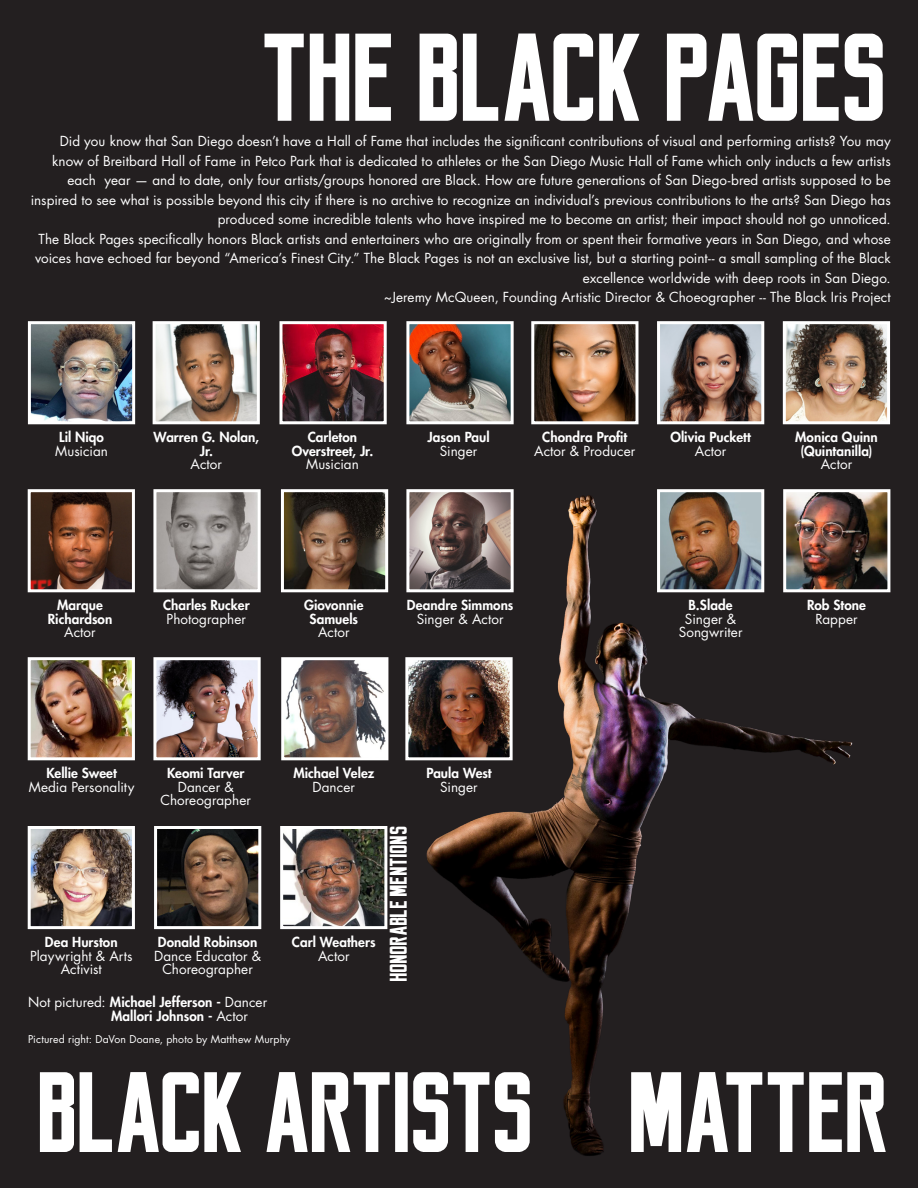
<style>
.page{position:relative;width:918px;height:1188px;background:#231f20}
.page>*{position:absolute;margin:0;border:0;box-sizing:border-box;transform-origin:0 0}
.t1{font:700 124.5px "Reckoner";letter-spacing:-.015em;color:#fff}
.t2{font:700 114px "Reckoner";letter-spacing:-.015em;color:#fff}
.t3{font:700 24px "Reckoner";color:#fff}
.copy_v2{font:13.5px/19.5px "Futura Std";letter-spacing:.005em;color:#fff;text-align:center}
.copy_v2-2{font:800 13.5px/13.5px "Futura Std";letter-spacing:.005em;color:#fff;text-align:center}
.copy_v2-3{font:10.5px "Futura Std";letter-spacing:.015em;color:#fff}
.s1{font-weight:800}
.s2{font-weight:400}
</style>
<div class="page">
<img style="left:32px;top:325px;width:99px;height:95px">
<div style="left:28px;top:321px;width:107px;height:103px;border:3px solid #fff"></div>
<img style="left:157px;top:325px;width:99px;height:95px">
<div style="left:153px;top:321px;width:107px;height:103px;border:3px solid #fff"></div>
<img style="left:283px;top:325px;width:100px;height:95px">
<div style="left:279px;top:321px;width:108px;height:103px;border:3px solid #fff"></div>
<img style="left:410px;top:325px;width:100px;height:95px">
<div style="left:406px;top:321px;width:108px;height:103px;border:3px solid #fff"></div>
<img style="left:535px;top:325px;width:99px;height:95px">
<div style="left:531px;top:321px;width:107px;height:103px;border:3px solid #fff"></div>
<img style="left:661px;top:325px;width:99px;height:95px">
<div style="left:657px;top:321px;width:107px;height:103px;border:3px solid #fff"></div>
<img style="left:787px;top:325px;width:99px;height:95px">
<div style="left:783px;top:321px;width:107px;height:103px;border:3px solid #fff"></div>
<img style="left:410px;top:493px;width:9px;height:95px">
<div style="left:406px;top:489px;width:108px;height:103px;border:3px solid #fff"></div>
<img style="left:32px;top:493px;width:99px;height:95px">
<div style="left:28px;top:489px;width:107px;height:103px;border:3px solid #fff"></div>
<img style="left:157px;top:493px;width:100px;height:95px">
<div style="left:153px;top:489px;width:108px;height:103px;border:3px solid #fff"></div>
<img style="left:285px;top:493px;width:99px;height:95px">
<div style="left:281px;top:489px;width:107px;height:103px;border:3px solid #fff"></div>
<img style="left:860px;top:493px;width:26px;height:95px">
<div style="left:783px;top:489px;width:107px;height:103px;border:3px solid #fff"></div>
<img style="left:32px;top:661px;width:99px;height:95px">
<div style="left:28px;top:657px;width:107px;height:103px;border:3px solid #fff"></div>
<img style="left:157px;top:661px;width:100px;height:95px">
<div style="left:153px;top:657px;width:108px;height:103px;border:3px solid #fff"></div>
<img style="left:285px;top:661px;width:99px;height:95px">
<div style="left:281px;top:657px;width:107px;height:103px;border:3px solid #fff"></div>
<img style="left:409px;top:661px;width:10px;height:95px">
<div style="left:405px;top:657px;width:108px;height:103px;border:3px solid #fff"></div>
<img style="left:32px;top:830px;width:99px;height:95px">
<div style="left:28px;top:826px;width:107px;height:103px;border:3px solid #fff"></div>
<img style="left:158px;top:830px;width:99px;height:95px">
<div style="left:154px;top:826px;width:107px;height:103px;border:3px solid #fff"></div>
<img style="left:419px;top:489px;width:441px;height:673px">
<img style="left:284px;top:830px;width:99px;height:95px">
<div style="left:280px;top:826px;width:107px;height:103px;border:3px solid #fff"></div>
<p class="t1" style="left:265px;top:22px;width:628px">THE BLACK PAGES</p>
<p class="copy_v2" style="left:31px;top:132px;width:861px;text-align:right">Did you know that San Diego doesn’t have a Hall of Fame that includes the significant contributions of visual and performing artists? You may know of Breitbard Hall of Fame in Petco Park that is dedicated to athletes or the San Diego Music Hall of Fame which only inducts a few artists each year — and to date, only four artists/groups honored are Black. How are future generations of San Diego-bred artists supposed to be inspired to see what is possible beyond this city if there is no archive to recognize an individual’s previous contributions to the arts? San Diego has produced some incredible talents who have inspired me to become an artist; their impact should not go unnoticed.</p>
<p class="copy_v2" style="left:35px;top:229px;width:857px;text-align:right">The Black Pages specifically honors Black artists and entertainers who are originally from or spent their formative years in San Diego, and whose voices have echoed far beyond “America’s Finest City.” The Black Pages is not an exclusive list, but a starting point-- a small sampling of the Black excellence worldwide with deep roots in San Diego.</p>
<p class="copy_v2" style="left:384px;top:288px;width:508px">~Jeremy McQueen, Founding Artistic Director &amp; Choeographer -- The Black Iris Project</p>
<p class="copy_v2-2" style="left:59px;top:431px;width:46px">Lil Niqo</p>
<p class="copy_v2" style="left:55px;top:441px;width:54px">Musician</p>
<p class="copy_v2-2" style="left:154px;top:431px;width:107px">Warren G. Nolan,<br>Jr.</p>
<p class="copy_v2" style="left:191px;top:455px;width:33px">Actor</p>
<p class="copy_v2-2" style="left:292px;top:431px;width:83px">Carleton<br>Overstreet, Jr.</p>
<p class="copy_v2" style="left:306px;top:455px;width:54px">Musician</p>
<p class="copy_v2-2" style="left:428px;top:431px;width:64px">Jason Paul</p>
<p class="copy_v2" style="left:440px;top:441px;width:39px">Singer</p>
<p class="copy_v2-2" style="left:542px;top:431px;width:86px">Chondra Profit</p>
<p class="copy_v2" style="left:534px;top:441px;width:103px">Actor &amp; Producer</p>
<p class="copy_v2-2" style="left:670px;top:431px;width:82px">Olivia Puckett</p>
<p class="copy_v2" style="left:695px;top:441px;width:33px">Actor</p>
<p class="copy_v2-2" style="left:795px;top:431px;width:84px">Monica Quinn (Quintanilla)</p>
<p class="copy_v2" style="left:821px;top:455px;width:33px">Actor</p>
<p class="copy_v2-2" style="left:48px;top:599px;width:66px">Marque<br>Richardson</p>
<p class="copy_v2" style="left:64px;top:623px;width:33px">Actor</p>
<p class="copy_v2-2" style="left:163px;top:599px;width:88px">Charles Rucker</p>
<p class="copy_v2" style="left:167px;top:609px;width:81px">Photographer</p>
<p class="copy_v2-2" style="left:304px;top:599px;width:61px">Giovonnie<br>Samuels</p>
<p class="copy_v2" style="left:318px;top:623px;width:33px">Actor</p>
<p class="copy_v2-2" style="left:407px;top:599px;width:108px">Deandre Simmons</p>
<p class="copy_v2" style="left:417px;top:609px;width:88px">Singer &amp; Actor</p>
<p class="copy_v2-2" style="left:46px;top:767px;width:72px">Kellie Sweet</p>
<p class="copy_v2" style="left:29px;top:777px;width:107px">Media Personality</p>
<p class="copy_v2-2" style="left:167px;top:767px;width:79px">Keomi Tarver</p>
<p class="copy_v2" style="left:161px;top:780px;width:92px;line-height:13.5px">Dancer &amp;<br>Choreographer</p>
<p class="copy_v2-2" style="left:293px;top:767px;width:82px">Michael Velez</p>
<p class="copy_v2" style="left:313px;top:777px;width:44px">Dancer</p>
<p class="copy_v2-2" style="left:45px;top:935px;width:74px">Dea Hurston</p>
<p class="copy_v2" style="left:30px;top:949px;width:104px;line-height:13.5px">Playwright &amp; Arts<br>Activist</p>
<p class="copy_v2-2" style="left:158px;top:935px;width:101px">Donald Robinson</p>
<p class="copy_v2" style="left:154px;top:949px;width:109px;line-height:13.5px">Dance Educator &amp;<br>Choreographer</p>
<p class="copy_v2" style="left:28px;top:992px;width:241px">Not pictured: <span class="s1">Michael Jefferson -</span> Dancer</p>
<p class="copy_v2-2" style="left:111px;top:1009px;width:138px">Mallori Johnson - <span class="s2">Actor</span></p>
<p class="copy_v2-2" style="left:292px;top:935px;width:85px">Carl Weathers</p>
<p class="copy_v2" style="left:318px;top:946px;width:33px">Actor</p>
<p class="copy_v2-3" style="left:28px;top:1033px;width:264px">Pictured right: DaVon Doane, photo by Matthew Murphy</p>
<p class="t3" style="left:388px;top:981px;width:157px;rotate:-90deg">HONORABLE MENTIONS</p>
<p class="copy_v2-2" style="left:426px;top:767px;width:67px">Paula West</p>
<p class="copy_v2" style="left:440px;top:777px;width:39px">Singer</p>
<p class="copy_v2-2" style="left:689px;top:599px;width:45px">B.Slade</p>
<p class="copy_v2" style="left:679px;top:612px;width:65px;line-height:13.5px">Singer &amp;<br>Songwriter</p>
<p class="copy_v2-2" style="left:807px;top:599px;width:60px">Rob Stone</p>
<p class="copy_v2" style="left:815px;top:609px;width:44px">Rapper</p>
<p class="t2" style="left:40px;top:1062px;width:853px">BLACK ARTISTS MATTER</p>
</div>
